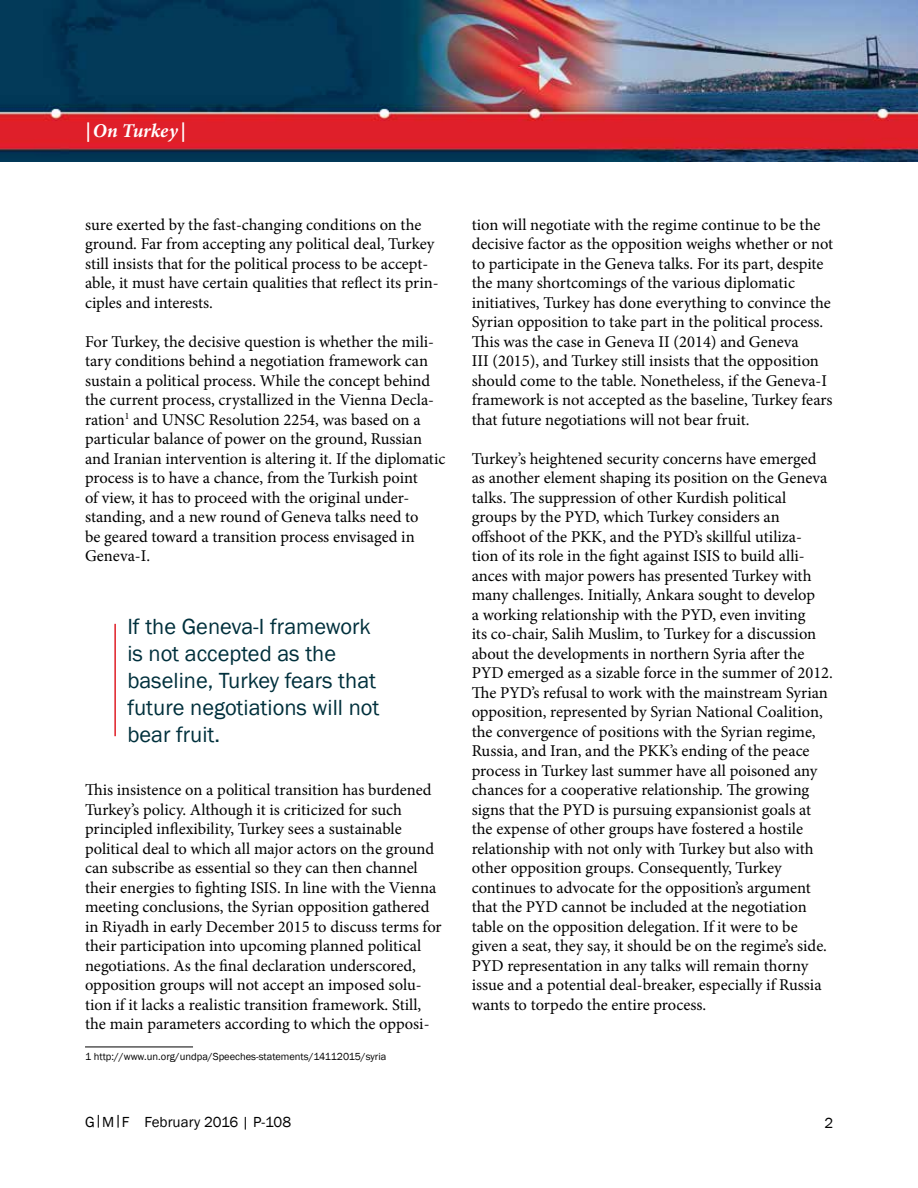
<style>
.page{position:relative;width:918px;height:1188px;background:#fff}
.page>*{position:absolute;margin:0;border:0;box-sizing:border-box;transform-origin:0 0}
.t1{font:22.5px/27px "Franklin Gothic";color:#00303c}
.t2{font:italic 700 19.5px "Minion Pro";color:#fff}
.t3{font:16.5px/19.5px "Minion Pro";color:#000}
.t4{font:15px "Franklin Gothic";color:#000}
.t5{font:10.5px "Franklin Gothic";color:#000}
</style>
<div class="page">
<img style="left:0;top:0;width:918px;height:162px">
<hr style="left:85px;top:1047px;width:108px;height:1px;background:#000">
<hr style="left:114px;top:624px;width:2px;height:112px;background:#df1e26">
<p class="t2" style="left:85px;top:117px;width:102px">|On Turkey |</p>
<p class="t3" style="left:85px;top:215px;width:355px">sure exerted by the fast-changing conditions on the ground. Far from accepting any political deal, Turkey still insists that for the political process to be accept&shy;able, it must have certain qualities that reflect its prin&shy;ciples and interests.</p>
<p class="t3" style="left:85px;top:332px;width:362px">For Turkey, the decisive question is whether the mili&shy;tary conditions behind a negotiation framework can sustain a political process. While the concept behind the current process, crystallized in the Vienna Decla&shy;ration<sup>1</sup> and UNSC Resolution 2254, was based on a particular balance of power on the ground, Russian and Iranian intervention is altering it. If the diplomatic process is to have a chance, from the Turkish point<br>of view, it has to proceed with the original under&shy;standing, and a new round of Geneva talks need to<br>be geared toward a transition process envisaged in Geneva-I.</p>
<h1 class="t1" style="left:127px;top:614px;width:253px">If the Geneva-I framework is not accepted as the baseline, Turkey fears that future negotiations will not bear fruit.</h1>
<p class="t3" style="left:85px;top:780px;width:358px">This insistence on a political transition has burdened Turkey’s policy. Although it is criticized for such principled inflexibility, Turkey sees a sustainable political deal to which all major actors on the ground can subscribe as essential so they can then channel their energies to fighting ISIS. In line with the Vienna meeting conclusions, the Syrian opposition gathered in Riyadh in early December 2015 to discuss terms for their participation into upcoming planned political negotiations. As the final declaration underscored, opposition groups will not accept an imposed solu&shy;tion if it lacks a realistic transition framework. Still, the main parameters according to which the opposi-</p>
<p class="t5" style="left:85px;top:1050px;width:303px">1 http://www.un.org/undpa/Speeches-statements/14112015/syria</p>
<p class="t3" style="left:472px;top:215px;width:363px">tion will negotiate with the regime continue to be the decisive factor as the opposition weighs whether or not to participate in the Geneva talks. For its part, despite the many shortcomings of the various diplomatic initiatives, Turkey has done everything to convince the Syrian opposition to take part in the political process.<br>This was the case in Geneva II (2014) and Geneva<br>III (2015), and Turkey still insists that the opposition should come to the table. Nonetheless, if the Geneva-I framework is not accepted as the baseline, Turkey fears that future negotiations will not bear fruit.</p>
<p class="t3" style="left:472px;top:449px;width:363px">Turkey’s heightened security concerns have emerged as another element shaping its position on the Geneva talks. The suppression of other Kurdish political groups by the PYD, which Turkey considers an offshoot of the PKK, and the PYD’s skillful utiliza-<br>tion of its role in the fight against ISIS to build alli&shy;ances with major powers has presented Turkey with many challenges. Initially, Ankara sought to develop<br>a working relationship with the PYD, even inviting<br>its co-chair, Salih Muslim, to Turkey for a discussion about the developments in northern Syria after the PYD emerged as a sizable force in the summer of 2012.<br>The PYD’s refusal to work with the mainstream Syrian opposition, represented by Syrian National Coalition, the convergence of positions with the Syrian regime, Russia, and Iran, and the PKK’s ending of the peace process in Turkey last summer have all poisoned any chances for a cooperative relationship. The growing signs that the PYD is pursuing expansionist goals at the expense of other groups have fostered a hostile relationship with not only with Turkey but also with other opposition groups. Consequently, Turkey continues to advocate for the opposition’s argument that the PYD cannot be included at the negotiation table on the opposition delegation. If it were to be given a seat, they say, it should be on the regime’s side.<br>PYD representation in any talks will remain thorny issue and a potential deal-breaker, especially if Russia wants to torpedo the entire process.</p>
<p class="t4" style="left:85px;top:1112px;width:208px">G|M|F February 2016 | P-108</p>
<p class="t4" style="left:825px;top:1113px;width:10px">2</p>
</div>
